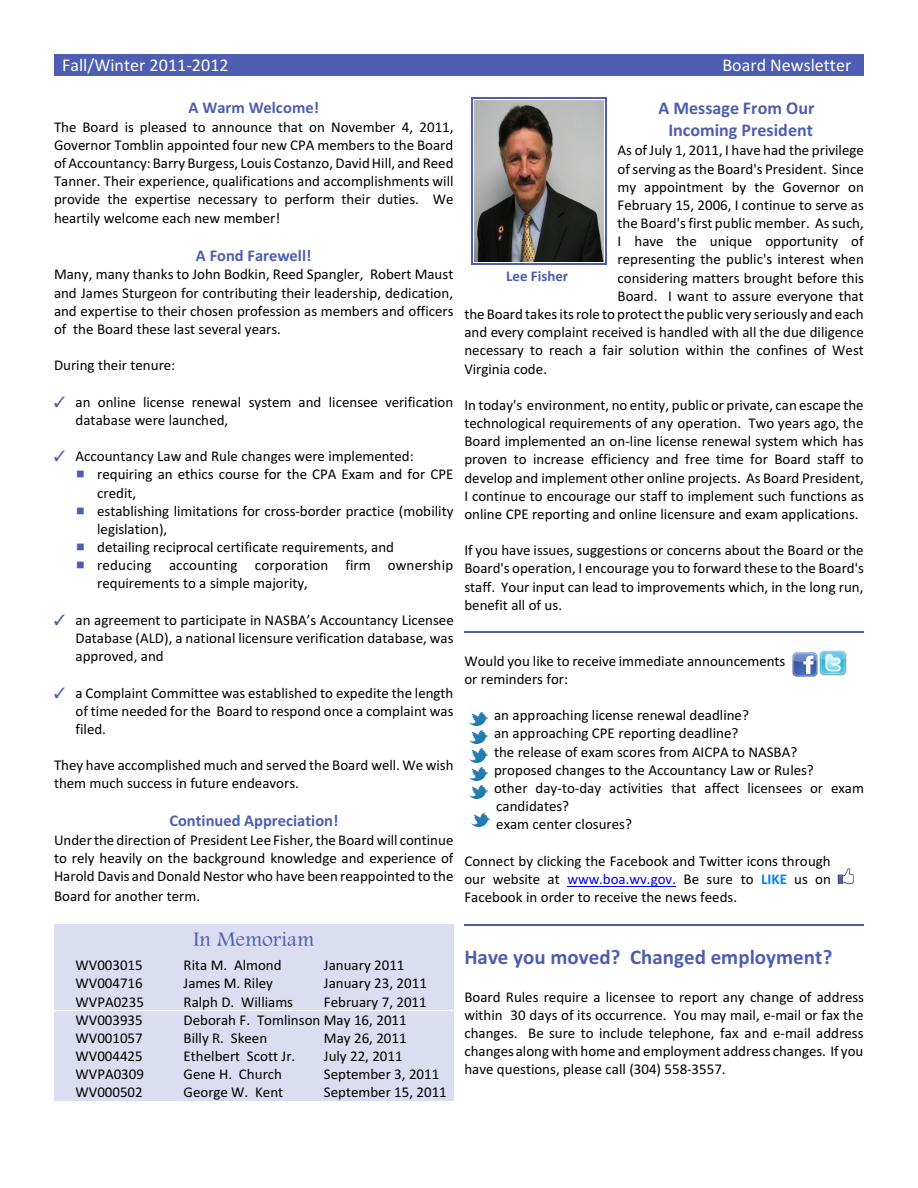
<style>
.page{position:relative;width:918px;height:1188px;background:#fff}
.page>*{position:absolute;margin:0;border:0;box-sizing:border-box;transform-origin:0 0}
.t1{font:700 21px "Calibri";color:#4d5eb0}
.t2{font:21px "Andalus";letter-spacing:.01em;color:#4d5eb0}
.t3{font:18px "Calibri";color:#fff}
.t4{font:700 18px/21.9px "Calibri";color:#4d5eb0;text-align:center}
.t5{font:700 16.5px "Calibri";color:#4d5eb0}
.t6{font:15px/18.1px "Calibri";color:#000;text-align:justify}
.t7{font:700 15px "Calibri";color:#4d5eb0}
.s1{color:#00f}
.s2{font-weight:700;color:#0080ff}
</style>
<div class="page">
<div style="left:54px;top:54px;width:810px;height:22px;background:#4d5eb0"></div>
<div style="left:54px;top:924px;width:399px;height:32px;background:#dbdef0"></div>
<div style="left:54px;top:956px;width:399px;height:18px;background:#dbdef0"></div>
<div style="left:54px;top:974px;width:399px;height:18px;background:#dbdef0"></div>
<div style="left:54px;top:992px;width:399px;height:18px;background:#dbdef0"></div>
<div style="left:54px;top:1011px;width:399px;height:18px;background:#dbdef0"></div>
<div style="left:54px;top:1029px;width:399px;height:18px;background:#dbdef0"></div>
<div style="left:54px;top:1047px;width:399px;height:18px;background:#dbdef0"></div>
<div style="left:54px;top:1065px;width:399px;height:18px;background:#dbdef0"></div>
<div style="left:54px;top:1083px;width:399px;height:18px;background:#dbdef0"></div>
<img style="left:792px;top:651px;width:54px;height:26px">
<hr style="left:567px;top:886px;width:109px;height:1px;background:#00f">
<hr style="left:464px;top:632px;width:400px;height:1px;background:#4d5eb0">
<hr style="left:464px;top:924px;width:400px;height:1px;background:#4d5eb0">
<img style="left:475px;top:101px;width:128px;height:160px">
<hr style="left:471px;top:97px;width:2px;height:167px;background:#4d5eb0">
<hr style="left:605px;top:97px;width:1px;height:167px;background:#4d5eb0">
<hr style="left:471px;top:97px;width:135px;height:1px;background:#4d5eb0">
<hr style="left:471px;top:263px;width:135px;height:1px;background:#4d5eb0">
<img style="left:469px;top:713px;width:18px;height:13px">
<img style="left:469px;top:731px;width:18px;height:13px">
<img style="left:469px;top:749px;width:18px;height:13px">
<img style="left:469px;top:767px;width:18px;height:13px">
<img style="left:469px;top:785px;width:18px;height:13px">
<img style="left:472px;top:814px;width:18px;height:13px">
<img style="left:838px;top:868px;width:16px;height:17px">
<p class="t3" style="left:62px;top:58px;width:168px">Fall/Winter 2011-2012</p>
<p class="t3" style="left:723px;top:58px;width:130px">Board Newsletter</p>
<p class="t5" style="left:189px;top:101px;width:132px">A Warm Welcome!</p>
<p class="t6" style="left:54px;top:119px;width:401px">The Board is pleased to announce that on November 4, 2011, Governor Tomblin appointed four new CPA members to the Board of Accountancy: Barry Burgess, Louis Costanzo, David Hill, and Reed Tanner. Their experience, qualifications and accomplishments will provide the expertise necessary to perform their duties. We heartily welcome each new member!</p>
<p class="t5" style="left:196px;top:248px;width:117px">A Fond Farewell!</p>
<p class="t6" style="left:54px;top:267px;width:401px">Many, many thanks to John Bodkin, Reed Spangler, Robert Maust and James Sturgeon for contributing their leadership, dedication, and expertise to their chosen profession as members and officers of the Board these last several years.</p>
<p class="t6" style="left:54px;top:357px;width:123px">During their tenure:</p>
<p class="t6" style="left:76px;top:394px;width:379px">an online license renewal system and licensee verification database were launched,</p>
<p class="t6" style="left:97px;top:448px;width:358px;text-align:left;text-indent:-22px">Accountancy Law and Rule changes were implemented: requiring an ethics course for the CPA Exam and for CPE credit,<br>establishing limitations for cross-border practice (mobility legislation),<br>detailing reciprocal certificate requirements, and<br>reducing accounting corporation firm ownership requirements to a simple majority,</p>
<p class="t6" style="left:76px;top:612px;width:380px">an agreement to participate in NASBA’s Accountancy Licensee Database (ALD), a national licensure verification database, was approved, and</p>
<p class="t6" style="left:76px;top:685px;width:380px">a Complaint Committee was established to expedite the length of time needed for the Board to respond once a complaint was filed.</p>
<p class="t6" style="left:54px;top:757px;width:401px">They have accomplished much and served the Board well. We wish them much success in future endeavors.</p>
<p class="t5" style="left:169px;top:814px;width:171px">Continued Appreciation!</p>
<p class="t6" style="left:54px;top:832px;width:401px">Under the direction of President Lee Fisher, the Board will continue to rely heavily on the background knowledge and experience of Harold Davis and Donald Nestor who have been reappointed to the</p>
<p class="t6" style="left:54px;top:888px;width:148px">Board for another term.</p>
<h1 class="t2" style="left:193px;top:924px;width:122px">In Memoriam</h1>
<p class="t6" style="left:76px;top:957px;width:69px">WV003015</p>
<p class="t6" style="left:184px;top:957px;width:100px">Rita M. Almond</p>
<p class="t6" style="left:324px;top:957px;width:82px">January 2011</p>
<p class="t6" style="left:76px;top:976px;width:69px">WV004716</p>
<p class="t6" style="left:184px;top:976px;width:91px">James M. Riley</p>
<p class="t6" style="left:324px;top:976px;width:105px">January 23, 2011</p>
<p class="t6" style="left:76px;top:994px;width:70px">WVPA0235</p>
<p class="t6" style="left:184px;top:994px;width:111px">Ralph D. Williams</p>
<p class="t6" style="left:324px;top:994px;width:104px">February 7, 2011</p>
<p class="t6" style="left:76px;top:1012px;width:69px">WV003935</p>
<p class="t6" style="left:184px;top:1012px;width:225px">Deborah F. Tomlinson May 16, 2011</p>
<p class="t6" style="left:76px;top:1030px;width:69px">WV001057</p>
<p class="t6" style="left:184px;top:1030px;width:85px">Billy R. Skeen</p>
<p class="t6" style="left:324px;top:1030px;width:84px">May 26, 2011</p>
<p class="t6" style="left:76px;top:1048px;width:69px">WV004425</p>
<p class="t6" style="left:184px;top:1048px;width:113px">Ethelbert Scott Jr.</p>
<p class="t6" style="left:324px;top:1048px;width:80px">July 22, 2011</p>
<p class="t6" style="left:76px;top:1066px;width:70px">WVPA0309</p>
<p class="t6" style="left:184px;top:1066px;width:100px">Gene H. Church</p>
<p class="t6" style="left:324px;top:1066px;width:117px">September 3, 2011</p>
<p class="t6" style="left:76px;top:1085px;width:69px">WV000502</p>
<p class="t6" style="left:184px;top:1085px;width:101px">George W. Kent</p>
<p class="t6" style="left:324px;top:1085px;width:124px">September 15, 2011</p>
<p class="t4" style="left:658px;top:99px;width:158px">A Message From Our<br>Incoming President</p>
<p class="t6" style="left:618px;top:143px;width:248px">As of July 1, 2011, I have had the privilege</p>
<p class="t6" style="left:618px;top:161px;width:248px">of serving as the Board's President. Since</p>
<p class="t6" style="left:618px;top:179px;width:248px">my appointment by the Governor on</p>
<p class="t6" style="left:618px;top:197px;width:248px">February 15, 2006, I continue to serve as</p>
<p class="t6" style="left:618px;top:215px;width:248px">the Board's first public member. As such,</p>
<p class="t6" style="left:618px;top:233px;width:248px">I have the unique opportunity of</p>
<p class="t6" style="left:618px;top:252px;width:248px">representing the public's interest when</p>
<p class="t6" style="left:618px;top:270px;width:248px">considering matters brought before this</p>
<p class="t6" style="left:618px;top:288px;width:248px">Board. I want to assure everyone that</p>
<p class="t6" style="left:464px;top:306px;width:401px">the Board takes its role to protect the public very seriously and each</p>
<p class="t6" style="left:464px;top:324px;width:401px">and every complaint received is handled with all the due diligence</p>
<p class="t6" style="left:464px;top:342px;width:401px">necessary to reach a fair solution within the confines of West</p>
<p class="t6" style="left:464px;top:361px;width:84px">Virginia code.</p>
<p class="t6" style="left:464px;top:397px;width:401px">In today's environment, no entity, public or private, can escape the technological requirements of any operation. Two years ago, the Board implemented an on-line license renewal system which has proven to increase efficiency and free time for Board staff to develop and implement other online projects. As Board President, I continue to encourage our staff to implement such functions as online CPE reporting and online licensure and exam applications.</p>
<p class="t6" style="left:464px;top:542px;width:401px">If you have issues, suggestions or concerns about the Board or the Board's operation, I encourage you to forward these to the Board's staff. Your input can lead to improvements which, in the long run, benefit all of us.</p>
<p class="t7" style="left:506px;top:270px;width:64px">Lee Fisher</p>
<p class="t6" style="left:464px;top:653px;width:323px">Would you like to receive immediate announcements or reminders for:</p>
<p class="t6" style="left:494px;top:707px;width:371px;text-align:left">an approaching license renewal deadline?<br>an approaching CPE reporting deadline?<br>the release of exam scores from AICPA to NASBA?<br>proposed changes to the Accountancy Law or Rules?<br>other day-to-day activities that affect licensees or exam candidates?<br>exam center closures?</p>
<p class="t6" style="left:464px;top:853px;width:368px">Connect by clicking the Facebook and Twitter icons through our website at <span class="s1">www.boa.wv.gov.</span> Be sure to <span class="s2">LIKE</span> us on Facebook in order to receive the news feeds.</p>
<h1 class="t1" style="left:464px;top:948px;width:369px">Have you moved? Changed employment?</h1>
<p class="t6" style="left:464px;top:989px;width:401px">Board Rules require a licensee to report any change of address within 30 days of its occurrence. You may mail, e-mail or fax the changes. Be sure to include telephone, fax and e-mail address changes along with home and employment address changes. If you have questions, please call (304) 558-3557.</p>
</div>
